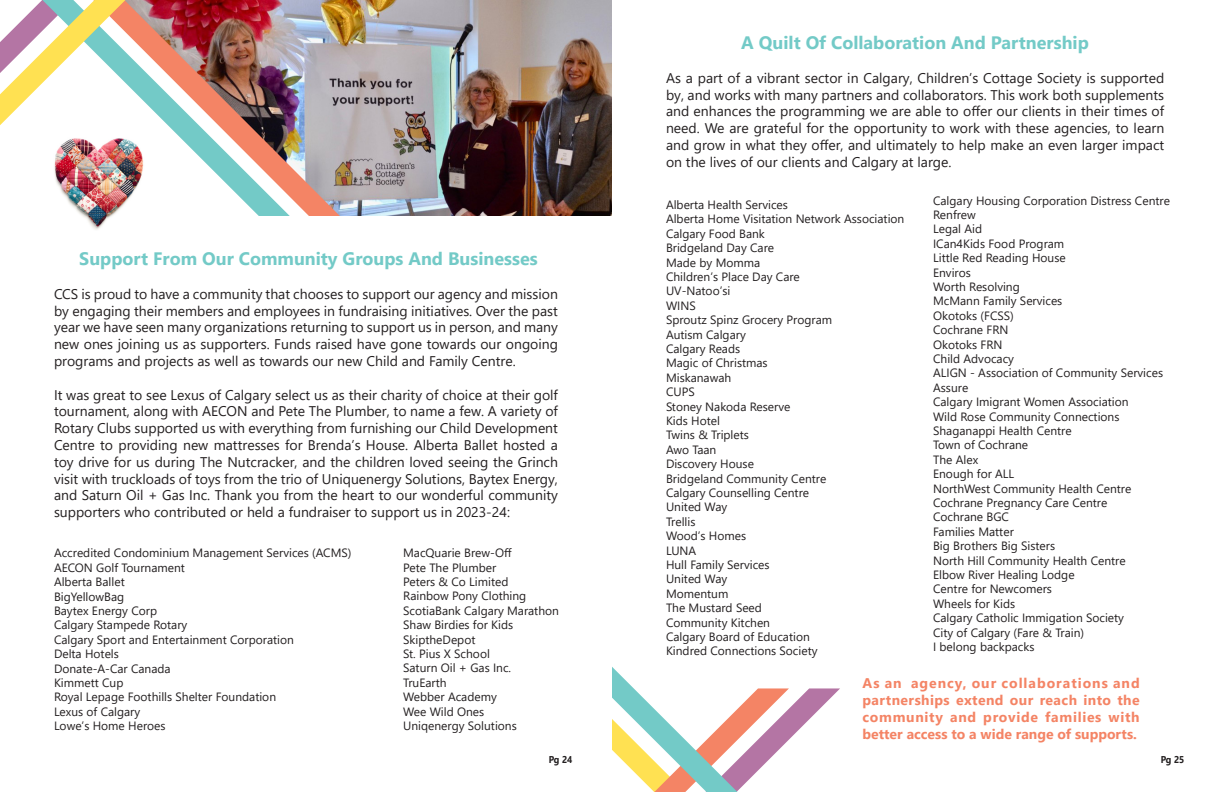
<style>
.page{position:relative;width:1224px;height:792px;background:#fff}
.page>*{position:absolute;margin:0;border:0;box-sizing:border-box;transform-origin:0 0}
.t1{font:700 18px "Segoe UI";color:#73cac7}
.t2{font:14px/16.8px "Segoe UI";color:#231f20;text-align:justify}
.t3{font:700 14px/16.8px "Segoe UI";color:#f48465;text-align:justify}
.t4{font:12px "Segoe UI";color:#231f20}
.t5{font:700 9.9px "Segoe UI";letter-spacing:-.015em;color:#231f20;scale:.91 1}
</style>
<div class="page">
<img style="left:340px;top:0;width:272px;height:216px">
<img style="left:290px;top:0;width:50px;height:216px">
<img style="left:125px;top:0;width:165px;height:216px">
<svg style="left:0;top:0;width:125px;height:125px"></svg>
<img style="left:54px;top:132px;width:95px;height:98px">
<svg style="left:612px;top:667px;width:228px;height:125px"></svg>
<p class="t1" style="left:79px;top:242px;width:460px">Support From Our Community Groups And Businesses</p>
<p class="t2" style="left:54px;top:284px;width:506px">CCS is proud to have a community that chooses to support our agency and mission by engaging their members and employees in fundraising initiatives. Over the past year we have seen many organizations returning to support us in person, and many new ones joining us as supporters. Funds raised have gone towards our ongoing programs and projects as well as towards our new Child and Family Centre.</p>
<p class="t2" style="left:54px;top:385px;width:506px">It was great to see Lexus of Calgary select us as their charity of choice at their golf tournament, along with AECON and Pete The Plumber, to name a few. A variety of Rotary Clubs supported us with everything from furnishing our Child Development Centre to providing new mattresses for Brenda’s House. Alberta Ballet hosted a toy drive for us during The Nutcracker, and the children loved seeing the Grinch visit with truckloads of toys from the trio of Uniquenergy Solutions, Baytex Energy, and Saturn Oil + Gas Inc. Thank you from the heart to our wonderful community supporters who contributed or held a fundraiser to support us in 2023-24:</p>
<p class="t4" style="left:54px;top:542px;width:299px">Accredited Condominium Management Services (ACMS)</p>
<p class="t4" style="left:54px;top:556px;width:132px">AECON Golf Tournament</p>
<p class="t4" style="left:54px;top:571px;width:72px">Alberta Ballet</p>
<p class="t4" style="left:54px;top:585px;width:72px">BigYellowBag</p>
<p class="t4" style="left:54px;top:599px;width:105px">Baytex Energy Corp</p>
<p class="t4" style="left:54px;top:614px;width:135px">Calgary Stampede Rotary</p>
<p class="t4" style="left:54px;top:628px;width:241px">Calgary Sport and Entertainment Corporation</p>
<p class="t4" style="left:54px;top:643px;width:66px">Delta Hotels</p>
<p class="t4" style="left:54px;top:657px;width:118px">Donate-A-Car Canada</p>
<p class="t4" style="left:54px;top:671px;width:71px">Kimmett Cup</p>
<p class="t4" style="left:54px;top:686px;width:224px">Royal Lepage Foothills Shelter Foundation</p>
<p class="t4" style="left:54px;top:700px;width:88px">Lexus of Calgary</p>
<p class="t4" style="left:54px;top:715px;width:113px">Lowe’s Home Heroes</p>
<p class="t4" style="left:403px;top:542px;width:110px">MacQuarie Brew-Off</p>
<p class="t4" style="left:403px;top:556px;width:95px">Pete The Plumber</p>
<p class="t4" style="left:403px;top:570px;width:107px">Peters &amp; Co Limited</p>
<p class="t4" style="left:403px;top:585px;width:125px">Rainbow Pony Clothing</p>
<p class="t4" style="left:403px;top:599px;width:157px">ScotiaBank Calgary Marathon</p>
<p class="t4" style="left:403px;top:614px;width:112px">Shaw Birdies for Kids</p>
<p class="t4" style="left:403px;top:628px;width:74px">SkiptheDepot</p>
<p class="t4" style="left:403px;top:642px;width:88px">St. Pius X School</p>
<p class="t4" style="left:403px;top:657px;width:110px">Saturn Oil + Gas Inc.</p>
<p class="t4" style="left:403px;top:671px;width:45px">TruEarth</p>
<p class="t4" style="left:403px;top:686px;width:95px">Webber Academy</p>
<p class="t4" style="left:403px;top:700px;width:83px">Wee Wild Ones</p>
<p class="t4" style="left:403px;top:714px;width:115px">Uniqenergy Solutions</p>
<p class="t5" style="left:549px;top:750px;width:28px">Pg 24</p>
<p class="t1" style="left:741px;top:26px;width:349px">A Quilt Of Collaboration And Partnership</p>
<p class="t2" style="left:666px;top:68px;width:500px">As a part of a vibrant sector in Calgary, Children’s Cottage Society is supported by, and works with many partners and collaborators. This work both supplements and enhances the programming we are able to offer our clients in their times of need. We are grateful for the opportunity to work with these agencies, to learn and grow in what they offer, and ultimately to help make an even larger impact on the lives of our clients and Calgary at large.</p>
<p class="t4" style="left:666px;top:193px;width:123px">Alberta Health Services</p>
<p class="t4" style="left:666px;top:208px;width:240px">Alberta Home Visitation Network Association</p>
<p class="t4" style="left:666px;top:222px;width:100px">Calgary Food Bank</p>
<p class="t4" style="left:666px;top:237px;width:110px">Bridgeland Day Care</p>
<p class="t4" style="left:666px;top:251px;width:96px">Made by Momma</p>
<p class="t4" style="left:666px;top:265px;width:135px">Children’s Place Day Care</p>
<p class="t4" style="left:666px;top:280px;width:66px">UV-Natoo’si</p>
<p class="t4" style="left:666px;top:294px;width:31px">WINS</p>
<p class="t4" style="left:666px;top:309px;width:168px">Sproutz Spinz Grocery Program</p>
<p class="t4" style="left:666px;top:323px;width:81px">Autism Calgary</p>
<p class="t4" style="left:666px;top:337px;width:76px">Calgary Reads</p>
<p class="t4" style="left:666px;top:352px;width:103px">Magic of Christmas</p>
<p class="t4" style="left:666px;top:366px;width:67px">Miskanawah</p>
<p class="t4" style="left:666px;top:381px;width:30px">CUPS</p>
<p class="t4" style="left:666px;top:395px;width:126px">Stoney Nakoda Reserve</p>
<p class="t4" style="left:666px;top:409px;width:56px">Kids Hotel</p>
<p class="t4" style="left:666px;top:424px;width:84px">Twins &amp; Triplets</p>
<p class="t4" style="left:666px;top:438px;width:52px">Awo Taan</p>
<p class="t4" style="left:666px;top:453px;width:89px">Discovery House</p>
<p class="t4" style="left:666px;top:467px;width:162px">Bridgeland Community Centre</p>
<p class="t4" style="left:666px;top:481px;width:145px">Calgary Counselling Centre</p>
<p class="t4" style="left:666px;top:496px;width:63px">United Way</p>
<p class="t4" style="left:666px;top:510px;width:31px">Trellis</p>
<p class="t4" style="left:666px;top:525px;width:82px">Wood’s Homes</p>
<p class="t4" style="left:666px;top:539px;width:32px">LUNA</p>
<p class="t4" style="left:666px;top:553px;width:105px">Hull Family Services</p>
<p class="t4" style="left:666px;top:568px;width:63px">United Way</p>
<p class="t4" style="left:666px;top:582px;width:64px">Momentum</p>
<p class="t4" style="left:666px;top:597px;width:97px">The Mustard Seed</p>
<p class="t4" style="left:666px;top:611px;width:106px">Community Kitchen</p>
<p class="t4" style="left:666px;top:625px;width:145px">Calgary Board of Education</p>
<p class="t4" style="left:666px;top:640px;width:153px">Kindred Connections Society</p>
<p class="t4" style="left:933px;top:189px;width:238px">Calgary Housing Corporation Distress Centre</p>
<p class="t4" style="left:933px;top:203px;width:44px">Renfrew</p>
<p class="t4" style="left:933px;top:218px;width:51px">Legal Aid</p>
<p class="t4" style="left:933px;top:232px;width:133px">ICan4Kids Food Program</p>
<p class="t4" style="left:933px;top:247px;width:134px">Little Red Reading House</p>
<p class="t4" style="left:933px;top:261px;width:39px">Enviros</p>
<p class="t4" style="left:933px;top:275px;width:88px">Worth Resolving</p>
<p class="t4" style="left:933px;top:290px;width:131px">McMann Family Services</p>
<p class="t4" style="left:933px;top:304px;width:82px">Okotoks (FCSS)</p>
<p class="t4" style="left:933px;top:319px;width:77px">Cochrane FRN</p>
<p class="t4" style="left:933px;top:333px;width:71px">Okotoks FRN</p>
<p class="t4" style="left:933px;top:347px;width:82px">Child Advocacy</p>
<p class="t4" style="left:933px;top:362px;width:231px">ALIGN - Association of Community Services</p>
<p class="t4" style="left:933px;top:376px;width:37px">Assure</p>
<p class="t4" style="left:933px;top:391px;width:197px">Calgary Imigrant Women Association</p>
<p class="t4" style="left:933px;top:405px;width:188px">Wild Rose Community Connections</p>
<p class="t4" style="left:933px;top:419px;width:140px">Shaganappi Health Centre</p>
<p class="t4" style="left:933px;top:434px;width:97px">Town of Cochrane</p>
<p class="t4" style="left:933px;top:448px;width:47px">The Alex</p>
<p class="t4" style="left:933px;top:463px;width:83px">Enough for ALL</p>
<p class="t4" style="left:933px;top:477px;width:200px">NorthWest Community Health Centre</p>
<p class="t4" style="left:933px;top:491px;width:176px">Cochrane Pregnancy Care Centre</p>
<p class="t4" style="left:933px;top:506px;width:77px">Cochrane BGC</p>
<p class="t4" style="left:933px;top:520px;width:82px">Families Matter</p>
<p class="t4" style="left:933px;top:535px;width:124px">Big Brothers Big Sisters</p>
<p class="t4" style="left:933px;top:549px;width:194px">North Hill Community Health Centre</p>
<p class="t4" style="left:933px;top:563px;width:143px">Elbow River Healing Lodge</p>
<p class="t4" style="left:933px;top:578px;width:120px">Centre for Newcomers</p>
<p class="t4" style="left:933px;top:592px;width:84px">Wheels for Kids</p>
<p class="t4" style="left:933px;top:607px;width:192px">Calgary Catholic Immigation Society</p>
<p class="t4" style="left:933px;top:621px;width:153px">City of Calgary (Fare &amp; Train)</p>
<p class="t4" style="left:933px;top:635px;width:103px">I belong backpacks</p>
<p class="t3" style="left:863px;top:674px;width:279px">As an agency, our collaborations and partnerships extend our reach into the community and provide families with better access to a wide range of supports.</p>
<p class="t5" style="left:1161px;top:750px;width:28px">Pg 25</p>
</div>
